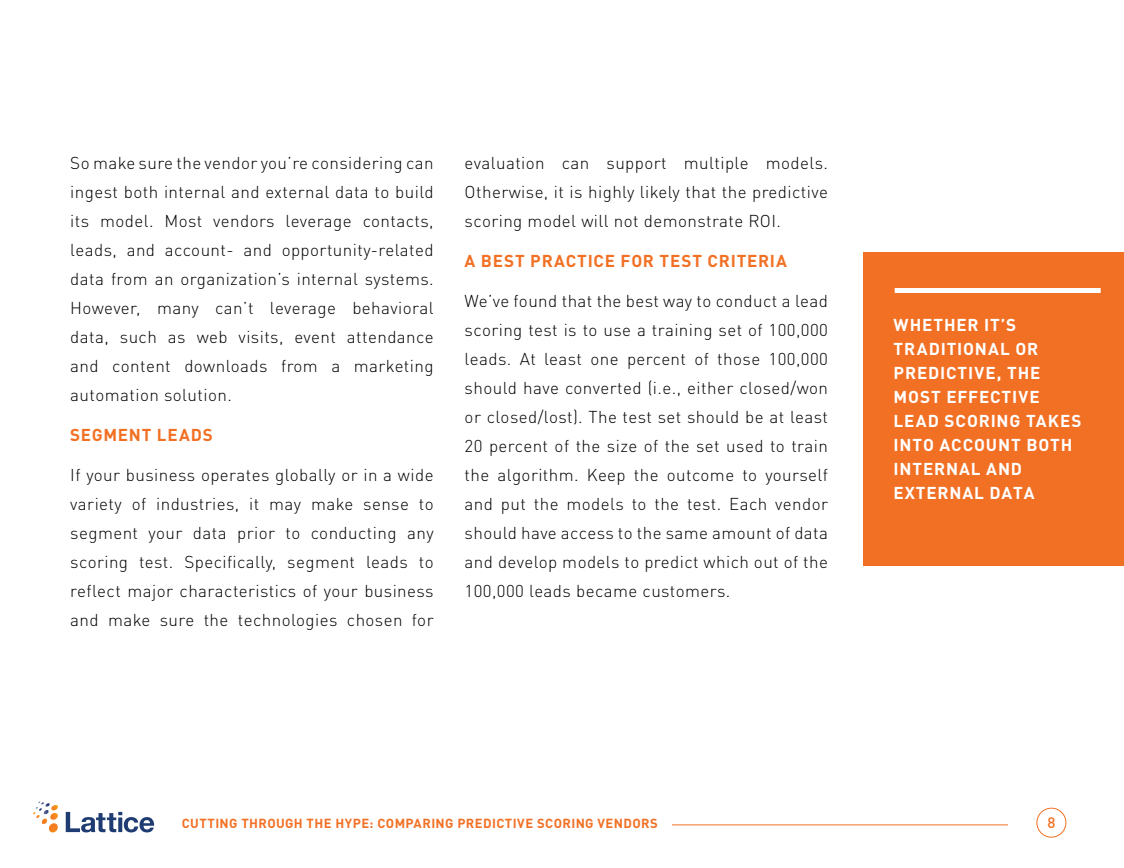
<style>
.page{position:relative;width:1124px;height:868px;background:#fff}
.page>*{position:absolute;margin:0;border:0;box-sizing:border-box;transform-origin:0 0}
.t1{font:300 17px/29px "DIN Pro";letter-spacing:.025em;color:#000;text-align:justify}
.t2{font:700 17px/24px "DIN Pro";letter-spacing:.05em;color:#fff}
.t3{font:700 17px "DIN Pro";letter-spacing:.045em;color:#f27024}
.t4{font:500 15px "DIN Pro";color:#f27024}
.t5{font:700 13px "DIN Pro";letter-spacing:.03em;color:#f27024}
</style>
<div class="page">
<div style="left:1036px;top:808px;width:30px;height:30px;border:1px solid #f27024;border-radius:50%"></div>
<svg style="left:66px;top:812px;width:88px;height:20px"></svg>
<svg style="left:33px;top:802px;width:25px;height:31px"></svg>
<hr style="left:672px;top:824px;width:336px;height:1px;background:#f27024">
<div style="left:863px;top:252px;width:261px;height:314px;background:#f27024"></div>
<div style="left:895px;top:288px;width:206px;height:5px;background:#fff"></div>
<p class="t1" style="left:70px;top:147px;width:365px">So make sure the vendor you’re considering can ingest both internal and external data to build its model. Most vendors leverage contacts, leads, and account- and opportunity-related data from an organization’s internal systems.<br>However, many can’t leverage behavioral data, such as web visits, event attendance and content downloads from a marketing automation solution.</p>
<p class="t3" style="left:70px;top:421px;width:144px">SEGMENT LEADS</p>
<p class="t1" style="left:70px;top:459px;width:365px">If your business operates globally or in a wide variety of industries, it may make sense to segment your data prior to conducting any scoring test. Specifically, segment leads to reflect major characteristics of your business and make sure the technologies chosen for</p>
<p class="t1" style="left:465px;top:147px;width:365px">evaluation can support multiple models.<br>Otherwise, it is highly likely that the predictive scoring model will not demonstrate ROI.</p>
<p class="t3" style="left:465px;top:247px;width:324px">A BEST PRACTICE FOR TEST CRITERIA</p>
<p class="t1" style="left:465px;top:285px;width:365px">We’ve found that the best way to conduct a lead scoring test is to use a training set of 100,000 leads. At least one percent of those 100,000 should have converted (i.e., either closed/won or closed/lost). The test set should be at least 20 percent of the size of the set used to train the algorithm. Keep the outcome to yourself and put the models to the test. Each vendor should have access to the same amount of data and develop models to predict which out of the 100,000 leads became customers.</p>
<p class="t2" style="left:894px;top:311px;width:190px">WHETHER IT’S<br>TRADITIONAL OR<br>PREDICTIVE, THE<br>MOST EFFECTIVE<br>LEAD SCORING TAKES<br>INTO ACCOUNT BOTH<br>INTERNAL AND<br>EXTERNAL DATA</p>
<p class="t5" style="left:182px;top:812px;width:478px">CUTTING THROUGH THE HYPE: COMPARING PREDICTIVE SCORING VENDORS</p>
<p class="t4" style="left:1047px;top:810px;width:9px">8</p>
</div>
